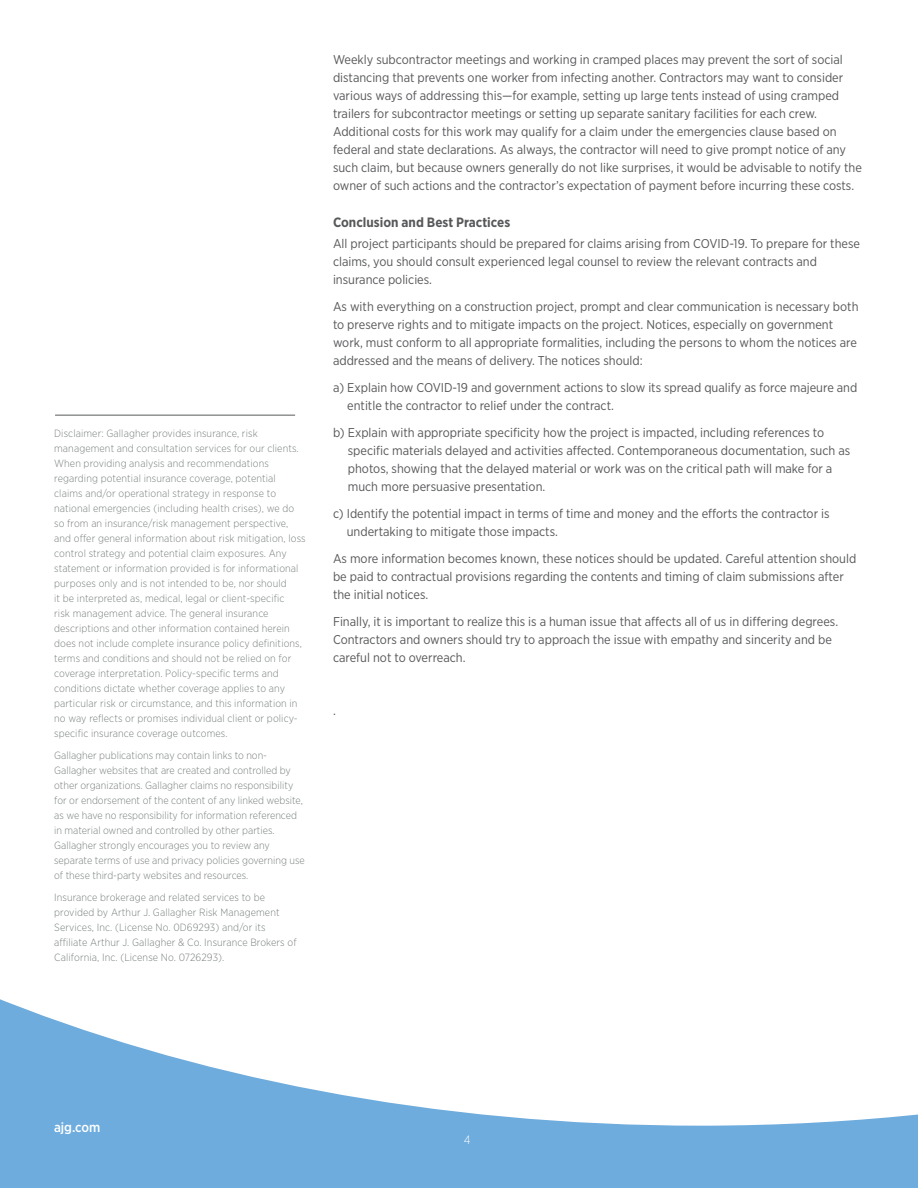
<style>
.page{position:relative;width:918px;height:1188px;background:#fff}
.page>*{position:absolute;margin:0;border:0;box-sizing:border-box;transform-origin:0 0}
.t1{font:700 13.5px "Gotham Narrow";color:#57585a}
.t2{font:500 13.5px "Gotham Narrow";color:#fff}
.t3{font:12.75px/18px "Gotham Narrow";color:#57585a}
.t4{font:300 12px "Gotham Narrow";color:#fff}
.t5{font:300 10.5px/15px "Gotham Narrow";letter-spacing:.01em;color:#7b8080}
</style>
<div class="page">
<svg style="left:0;top:999px;width:918px;height:189px"></svg>
<hr style="left:55px;top:415px;width:240px;height:1px;background:#57585a">
<p class="t5" style="left:54px;top:426px;width:253px">Disclaimer: Gallagher provides insurance, risk management and consultation services for our clients.<br>When providing analysis and recommendations regarding potential insurance coverage, potential claims and/or operational strategy in response to national emergencies (including health crises), we do so from an insurance/risk management perspective, and offer general information about risk mitigation, loss control strategy and potential claim exposures. Any statement or information provided is for informational purposes only and is not intended to be, nor should<br>it be interpreted as, medical, legal or client-specific<br>risk management advice. The general insurance descriptions and other information contained herein does not include complete insurance policy definitions, terms and conditions and should not be relied on for coverage interpretation. Policy-specific terms and conditions dictate whether coverage applies to any particular risk or circumstance, and this information in no way reflects or promises individual client or policy&shy;specific insurance coverage outcomes.</p>
<p class="t5" style="left:54px;top:748px;width:252px">Gallagher publications may contain links to non-Gallagher websites that are created and controlled by other organizations. Gallagher claims no responsibility for or endorsement of the content of any linked website, as we have no responsibility for information referenced in material owned and controlled by other parties.<br>Gallagher strongly encourages you to review any separate terms of use and privacy policies governing use of these third-party websites and resources.</p>
<p class="t5" style="left:54px;top:889px;width:244px">Insurance brokerage and related services to be provided by Arthur J. Gallagher Risk Management Services, Inc. (License No. 0D69293) and/or its affiliate Arthur J. Gallagher &amp; Co. Insurance Brokers of California, Inc. (License No. 0726293).</p>
<p class="t3" style="left:333px;top:50px;width:530px">Weekly subcontractor meetings and working in cramped places may prevent the sort of social distancing that prevents one worker from infecting another. Contractors may want to consider various ways of addressing this—for example, setting up large tents instead of using cramped trailers for subcontractor meetings or setting up separate sanitary facilities for each crew.<br>Additional costs for this work may qualify for a claim under the emergencies clause based on federal and state declarations. As always, the contractor will need to give prompt notice of any such claim, but because owners generally do not like surprises, it would be advisable to notify the owner of such actions and the contractor’s expectation of payment before incurring these costs.</p>
<p class="t1" style="left:333px;top:213px;width:179px">Conclusion and Best Practices</p>
<p class="t3" style="left:333px;top:234px;width:529px">All project participants should be prepared for claims arising from COVID-19. To prepare for these claims, you should consult experienced legal counsel to review the relevant contracts and insurance policies.</p>
<p class="t3" style="left:333px;top:297px;width:527px">As with everything on a construction project, prompt and clear communication is necessary both to preserve rights and to mitigate impacts on the project. Notices, especially on government work, must conform to all appropriate formalities, including the persons to whom the notices are addressed and the means of delivery. The notices should:</p>
<p class="t3" style="left:347px;top:378px;width:512px;text-indent:-14px">a) Explain how COVID-19 and government actions to slow its spread qualify as force majeure and entitle the contractor to relief under the contract.</p>
<p class="t3" style="left:348px;top:423px;width:504px;text-indent:-15px">b) Explain with appropriate specificity how the project is impacted, including references to specific materials delayed and activities affected. Contemporaneous documentation, such as photos, showing that the delayed material or work was on the critical path will make for a much more persuasive presentation.</p>
<p class="t3" style="left:347px;top:504px;width:484px;text-indent:-14px">c) Identify the potential impact in terms of time and money and the efforts the contractor is undertaking to mitigate those impacts.</p>
<p class="t3" style="left:333px;top:549px;width:525px">As more information becomes known, these notices should be updated. Careful attention should be paid to contractual provisions regarding the contents and timing of claim submissions after the initial notices.</p>
<p class="t3" style="left:333px;top:612px;width:507px">Finally, it is important to realize this is a human issue that affects all of us in differing degrees.<br>Contractors and owners should try to approach the issue with empathy and sincerity and be careful not to overreach.</p>
<p class="t3" style="left:333px;top:702px;width:4px">.</p>
<p class="t2" style="left:54px;top:1119px;width:48px">ajg.com</p>
<p class="t4" style="left:464px;top:1132px;width:8px">4</p>
</div>
